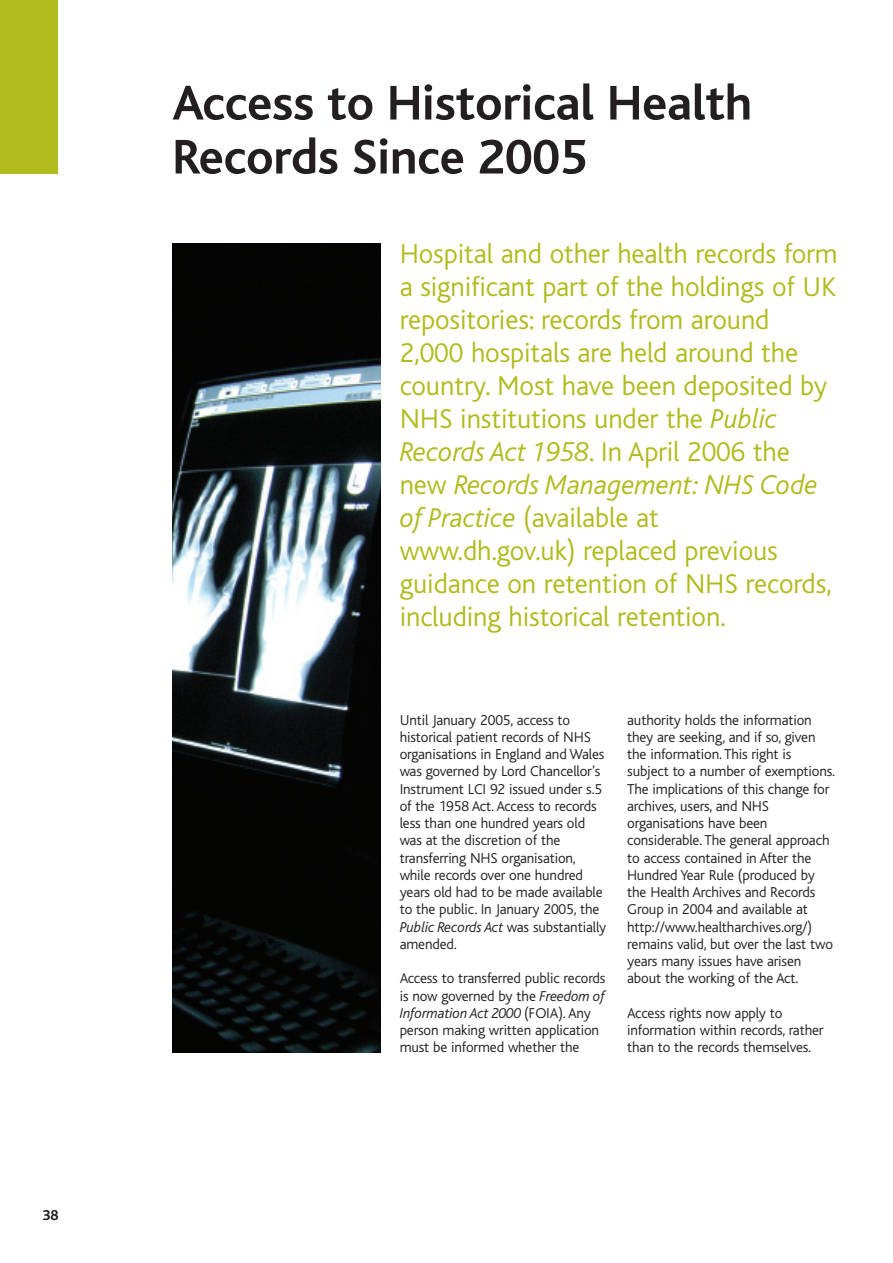
<style>
.page{position:relative;width:893px;height:1263px;background:#fff}
.page>*{position:absolute;margin:0;border:0;box-sizing:border-box;transform-origin:0 0}
.t1{font:700 51px/54px "Bliss";letter-spacing:-.005em;color:#231f20}
.t2{font:300 28.5px/33px "Bliss";letter-spacing:-.005em;color:#b0bb1d}
.t3{font:300 15px/17.2px "Bliss";letter-spacing:-.01em;color:#231f20}
.t4{font:700 15px "Bliss";color:#231f20}
.s1{font-style:italic}
</style>
<div class="page">
<div style="left:0;top:0;width:57px;height:174px;background:#b0bb1d"></div>
<img style="left:172px;top:244px;width:209px;height:809px">
<p class="t4" style="left:43px;top:1210px;width:18px">38</p>
<h1 class="t1" style="left:172px;top:82px;width:581px">Access to Historical Health<br>Records Since 2005</h1>
<p class="t2" style="left:400px;top:239px;width:439px">Hospital and other health records form a significant part of the holdings of UK repositories: records from around 2,000 hospitals are held around the country. Most have been deposited by NHS institutions under the <span class="s1">Public Records Act 1958</span>. In April 2006 the new <span class="s1">Records Management: NHS Code of Practice</span> (available at www.dh.gov.uk) replaced previous guidance on retention of NHS records, including historical retention.</p>
<p class="t3" style="left:400px;top:712px;width:208px">Until January 2005, access to historical patient records of NHS organisations in England and Wales was governed by Lord Chancellor’s<br>Instrument LCI 92 issued under s.5 of the 1958 Act. Access to records less than one hundred years old was at the discretion of the transferring NHS organisation, while records over one hundred years old had to be made available to the public. In January 2005, the<br><span class="s1">Public Records Act</span> was substantially amended.</p>
<p class="t3" style="left:400px;top:971px;width:207px">Access to transferred public records is now governed by the <span class="s1">Freedom of Information Act 2000</span> (FOIA). Any person making written application must be informed whether the</p>
<p class="t3" style="left:627px;top:712px;width:210px">authority holds the information they are seeking, and if so, given the information. This right is subject to a number of exemptions.<br>The implications of this change for archives, users, and NHS organisations have been considerable. The general approach to access contained in After the<br>Hundred Year Rule (produced by the Health Archives and Records<br>Group in 2004 and available at http://www.healtharchives.org/) remains valid, but over the last two years many issues have arisen about the working of the Act.</p>
<p class="t3" style="left:627px;top:1006px;width:198px">Access rights now apply to information within records, rather than to the records themselves.</p>
</div>
